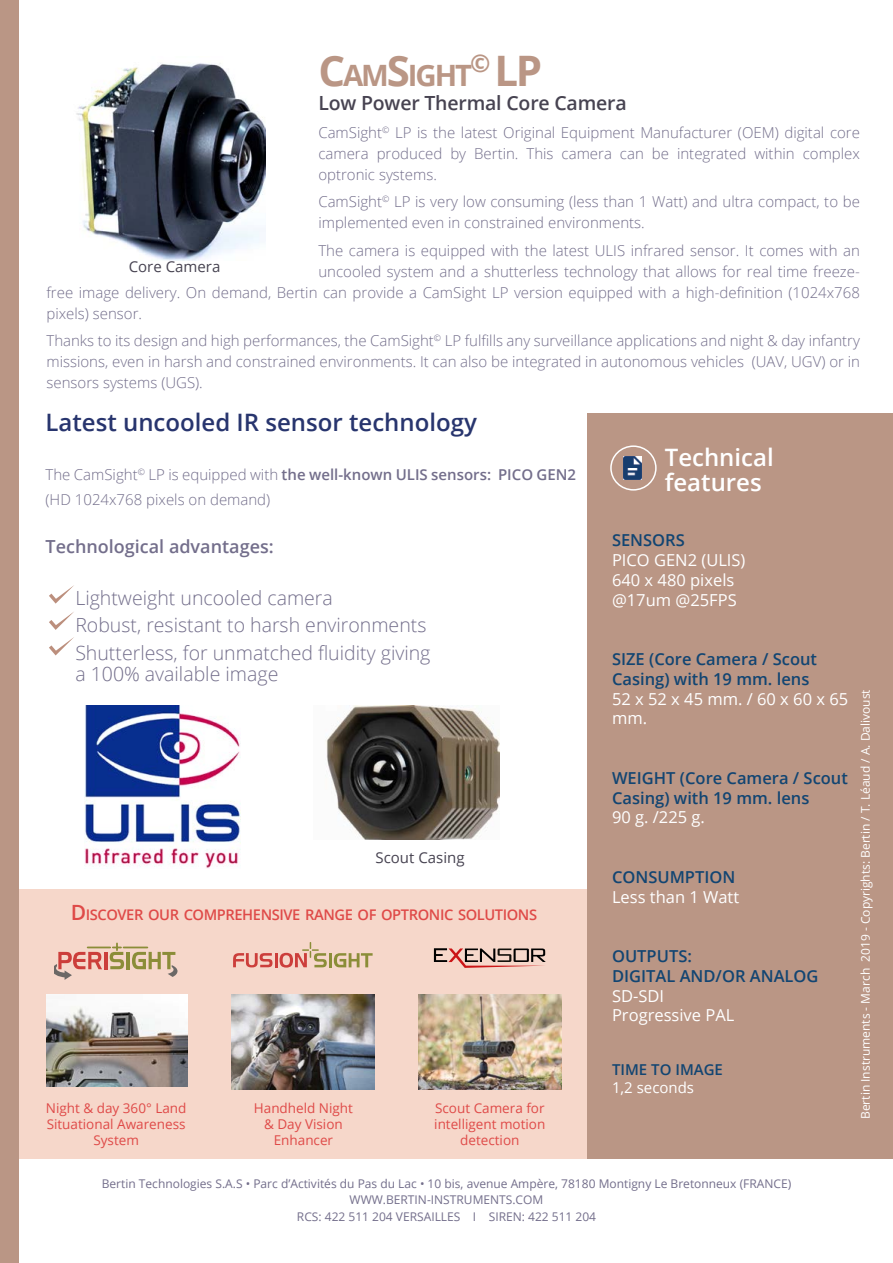
<style>
.page{position:relative;width:893px;height:1263px;background:#fff}
.page>*{position:absolute;margin:0;border:0;box-sizing:border-box;transform-origin:0 0}
.t1{font:700 42px "Open Sans";color:#ba9685}
.t2{font:700 29.4px "Open Sans";letter-spacing:-.07em;color:#ba9685}
.t3{font:600 24px "Open Sans";color:#28356e}
.t4{font:600 24px/25.5px "Open Sans";color:#fff}
.t5{font:300 19.5px/27.5px "Open Sans";color:#736e8b}
.t6{font:600 19.5px "Open Sans";letter-spacing:-.01em;color:#474351}
.t7{font:600 18px "Open Sans";color:#736e8b}
.t8{font:600 16.5px/19.8px "Open Sans";color:#124572}
.t9{font:16.5px/19.8px "Open Sans";color:#fff}
.t10{font:300 15px/21px "Open Sans";color:#736e8b}
.t11{font:15px "Open Sans";color:#474351}
.t12{font:600 15px "Open Sans";color:#124572}
.t13{font:15px "Open Sans";color:#fff}
.t14{font:600 14.7px "Open Sans";letter-spacing:-.03em;color:#df4a48}
.t15{font:13.5px/16.2px "Open Sans";color:#df4a48;text-align:center}
.t16{font:12px/16.5px "Open Sans";color:#736e8b;text-align:center}
.t17{font:12px "Open Sans";color:#fff}
.s1{font-size:42px}
.s2{font-weight:600}
.s3{font-size:21px}
</style>
<div class="page">
<div style="left:18px;top:889px;width:571px;height:270px;background:#f6d7ca"></div>
<img style="left:231px;top:994px;width:143px;height:95px">
<img style="left:76px;top:63px;width:189px;height:197px">
<svg style="left:233px;top:953px;width:39px;height:14px"></svg>
<hr style="left:275px;top:953px;width:3px;height:14px;background:#cc3e3b">
<hr style="left:329px;top:953px;width:3px;height:14px;background:#8b8d38">
<svg style="left:334px;top:953px;width:39px;height:14px"></svg>
<svg style="left:280px;top:942px;width:47px;height:25px"></svg>
<div style="left:0;top:0;width:18px;height:1263px;background:#ba9685"></div>
<img style="left:46px;top:994px;width:141px;height:93px">
<hr style="left:124px;top:946px;width:23px;height:2px;background:#8b8d38">
<hr style="left:88px;top:946px;width:22px;height:2px;background:#8b8d38">
<hr style="left:104px;top:952px;width:3px;height:17px;background:#cc3e3b">
<svg style="left:110px;top:943px;width:14px;height:26px"></svg>
<hr style="left:126px;top:952px;width:4px;height:17px;background:#8b8d38">
<svg style="left:132px;top:952px;width:45px;height:25px"></svg>
<svg style="left:54px;top:952px;width:48px;height:28px"></svg>
<img style="left:85px;top:706px;width:155px;height:162px">
<div style="left:587px;top:413px;width:306px;height:746px;background:#ba9685"></div>
<div style="left:610px;top:445px;width:47px;height:46px;border:2px solid #fff;border-radius:50%"></div>
<img style="left:623px;top:456px;width:19px;height:24px">
<img style="left:418px;top:994px;width:143px;height:95px">
<svg style="left:434px;top:948px;width:112px;height:20px"></svg>
<svg style="left:49px;top:585px;width:25px;height:19px"></svg>
<svg style="left:49px;top:612px;width:25px;height:18px"></svg>
<svg style="left:49px;top:637px;width:25px;height:18px"></svg>
<img style="left:325px;top:706px;width:174px;height:133px">
<h2 class="t2" style="left:318px;top:55px;width:155px"><span class="s1">C</span>am<span class="s1">S</span>ight</h2>
<h1 class="t1" style="left:470px;top:41px;width:74px"><sup>©</sup> LP</h1>
<h3 class="t6" style="left:318px;top:90px;width:310px">Low Power Thermal Core Camera</h3>
<p class="t10" style="left:318px;top:121px;width:543px;text-align:justify">CamSight<sup>©</sup> LP is the latest Original Equipment Manufacturer (OEM) digital core camera produced by Bertin. This camera can be integrated within complex optronic systems.</p>
<p class="t10" style="left:318px;top:191px;width:543px">CamSight<sup>©</sup> LP is very low consuming (less than 1 Watt) and ultra compact, to be implemented even in constrained environments.</p>
<p class="t10" style="left:318px;top:239px;width:543px">The camera is equipped with the latest ULIS infrared sensor. It comes with an</p>
<p class="t10" style="left:318px;top:260px;width:543px">uncooled system and a shutterless technology that allows for real time freeze-</p>
<p class="t10" style="left:46px;top:281px;width:815px">free image delivery. On demand, Bertin can provide a CamSight LP version equipped with a high-definition (1024x768</p>
<p class="t10" style="left:46px;top:302px;width:97px">pixels) sensor.</p>
<p class="t10" style="left:46px;top:330px;width:815px;text-align:justify">Thanks to its design and high performances, the CamSight<sup>©</sup> LP fulfills any surveillance applications and night &amp; day infantry missions, even in harsh and constrained environments. It can also be integrated in autonomous vehicles (UAV, UGV) or in sensors systems (UGS).</p>
<p class="t11" style="left:129px;top:256px;width:93px">Core Camera</p>
<h3 class="t3" style="left:46px;top:406px;width:433px">Latest uncooled IR sensor technology</h3>
<p class="t10" style="left:46px;top:462px;width:532px;line-height:24.3px">The CamSight<sup>©</sup> LP is equipped with <span class="s2">the well-known ULIS sensors: PICO GEN2 </span>(HD 1024x768 pixels on demand)</p>
<p class="t7" style="left:46px;top:534px;width:230px">Technological advantages:</p>
<h3 class="t5" style="left:75px;top:584px;width:357px">Lightweight uncooled camera<br>Robust, resistant to harsh environments<br>Shutterless, for unmatched fluidity giving</h3>
<h3 class="t5" style="left:75px;top:659px;width:205px">a 100% available image</h3>
<p class="t11" style="left:376px;top:847px;width:91px">Scout Casing</p>
<p class="t14" style="left:71px;top:905px;width:468px"><span class="s3">D</span>ISCOVER OUR COMPREHENSIVE RANGE OF OPTRONIC SOLUTIONS</p>
<p class="t15" style="left:46px;top:1100px;width:142px">Night &amp; day 360° Land<br>Situational Awareness<br>System</p>
<p class="t15" style="left:254px;top:1100px;width:101px">Handheld Night &amp; Day Vision<br>Enhancer</p>
<p class="t15" style="left:434px;top:1100px;width:113px">Scout Camera for intelligent motion detection</p>
<h3 class="t4" style="left:665px;top:444px;width:110px">Technical features</h3>
<p class="t8" style="left:612px;top:530px;width:74px">SENSORS</p>
<p class="t9" style="left:612px;top:550px;width:135px">PICO GEN2 (ULIS)<br>640 x 480 pixels @17um @25FPS</p>
<p class="t8" style="left:612px;top:649px;width:207px">SIZE (Core Camera / Scout<br>Casing) with 19 mm. lens</p>
<p class="t9" style="left:612px;top:688px;width:238px">52 x 52 x 45 mm. / 60 x 60 x 65 mm.</p>
<p class="t8" style="left:612px;top:767px;width:237px">WEIGHT (Core Camera / Scout<br>Casing) with 19 mm. lens</p>
<p class="t9" style="left:612px;top:807px;width:94px">90 g. /225 g.</p>
<p class="t8" style="left:612px;top:866px;width:125px">CONSUMPTION</p>
<p class="t9" style="left:612px;top:886px;width:129px">Less than 1 Watt</p>
<p class="t8" style="left:612px;top:946px;width:208px">OUTPUTS:<br>DIGITAL AND/OR ANALOG</p>
<p class="t9" style="left:612px;top:985px;width:124px">SD-SDI<br>Progressive PAL</p>
<p class="t12" style="left:612px;top:1059px;width:112px">TIME TO IMAGE</p>
<p class="t13" style="left:612px;top:1078px;width:84px">1,2 seconds</p>
<p class="t16" style="left:102px;top:1175px;width:691px">Bertin Technologies S.A.S • Parc d’Activités du Pas du Lac • 10 bis, avenue Ampère, 78180 Montigny Le Bretonneux (FRANCE)<br>WWW.BERTIN-INSTRUMENTS.COM<br>RCS: 422 511 204 VERSAILLES I SIREN: 422 511 204</p>
<p class="t17" style="left:857px;top:1119px;width:431px;rotate:-90deg">Bertin Instruments - March 2019 - Copyrights: Bertin / T. Léaud / A. Dalivoust</p>
</div>
